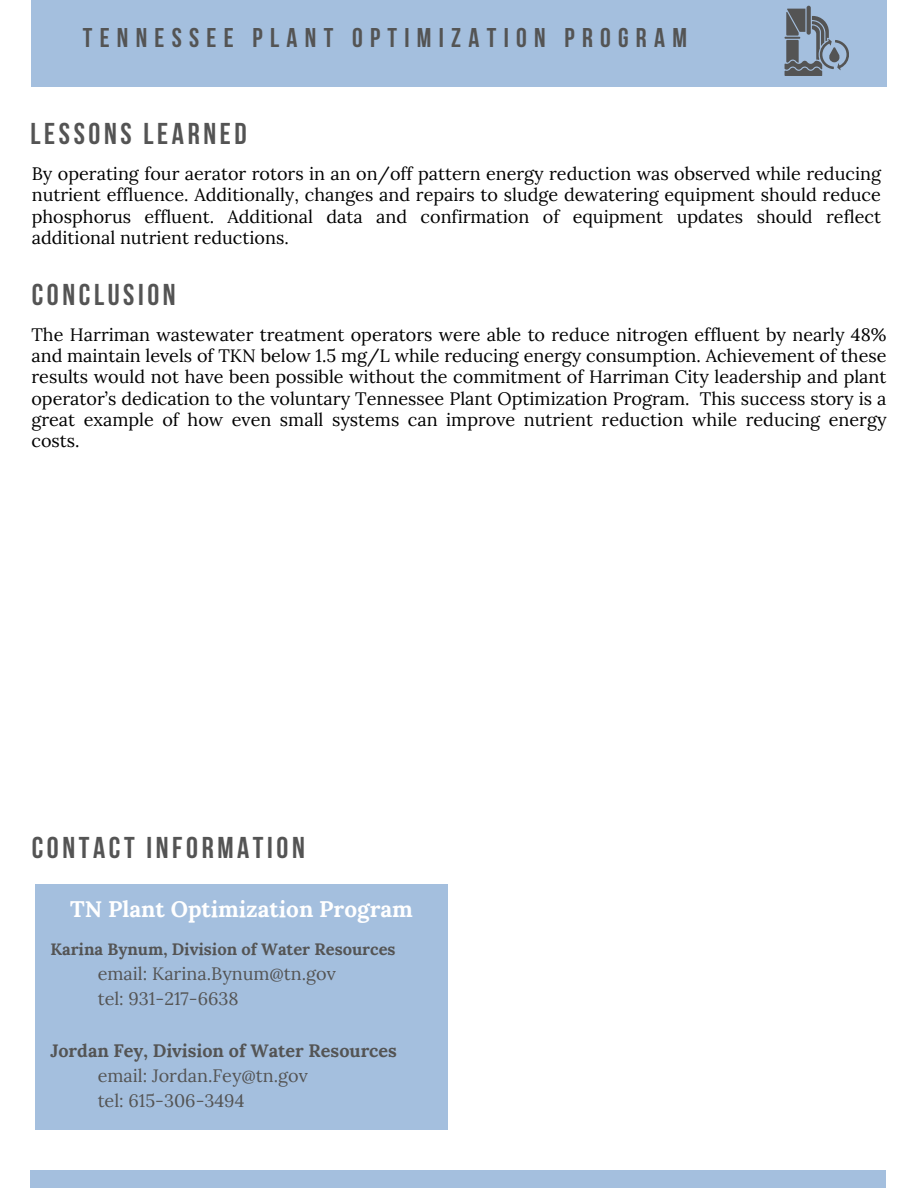
<style>
.page{position:relative;width:918px;height:1188px;background:#fff}
.page>*{position:absolute;margin:0;border:0;box-sizing:border-box;transform-origin:0 0}
.t1{font:700 30px "Bebas Neue";letter-spacing:.12em;color:#545454}
.t2{font:700 27px "Bebas Neue";letter-spacing:.27em;color:#545454}
.t3{font:700 22.5px "Lora";color:#fff}
.t4{font:18px/21.3px "Lora";color:#000;text-align:justify}
.t5{font:18px "Lora";color:#545454}
.t6{font:700 18px "Lora";color:#545454}
.t7{font:700 16.5px "Lora";color:#545454}
</style>
<div class="page">
<div style="left:32px;top:0;width:855px;height:87px;background:#a4bfde"></div>
<div style="left:31px;top:1171px;width:855px;height:17px;background:#a4bfde"></div>
<div style="left:35px;top:884px;width:413px;height:245px;background:#a4bfde"></div>
<svg style="left:784px;top:9px;width:65px;height:66px"></svg>
<h1 class="t2" style="left:83px;top:26px;width:606px">TENNESSEE PLANT OPTIMIZATION PROGRAM</h1>
<h2 class="t1" style="left:31px;top:122px;width:218px">LESSONS LEARNED</h2>
<p class="t4" style="left:32px;top:163px;width:851px">By operating four aerator rotors in an on/off pattern energy reduction was observed while reducing nutrient effluence. Additionally, changes and repairs to sludge dewatering equipment should reduce phosphorus effluent. Additional data and confirmation of equipment updates should reflect additional nutrient reductions.</p>
<p class="t1" style="left:32px;top:283px;width:145px">CONCLUSION</p>
<p class="t4" style="left:31px;top:323px;width:857px">The Harriman wastewater treatment operators were able to reduce nitrogen effluent by nearly 48% and maintain levels of TKN below 1.5 mg/L while reducing energy consumption. Achievement of these results would not have been possible without the commitment of Harriman City leadership and plant operator’s dedication to the voluntary Tennessee Plant Optimization Program. This success story is a great example of how even small systems can improve nutrient reduction while reducing energy costs.</p>
<p class="t1" style="left:32px;top:836px;width:275px">CONTACT INFORMATION</p>
<h1 class="t3" style="left:70px;top:894px;width:344px">TN Plant Optimization Program</h1>
<p class="t7" style="left:50px;top:939px;width:347px">Karina Bynum, Division of Water Resources</p>
<h1 class="t5" style="left:98px;top:962px;width:240px">email: Karina.Bynum@tn.gov</h1>
<h4 class="t5" style="left:98px;top:987px;width:142px">tel: 931-217-6638</h4>
<p class="t6" style="left:50px;top:1039px;width:348px">Jordan Fey, Division of Water Resources</p>
<p class="t5" style="left:98px;top:1064px;width:212px">email: Jordan.Fey@tn.gov</p>
<p class="t5" style="left:98px;top:1089px;width:148px">tel: 615-306-3494</p>
</div>
